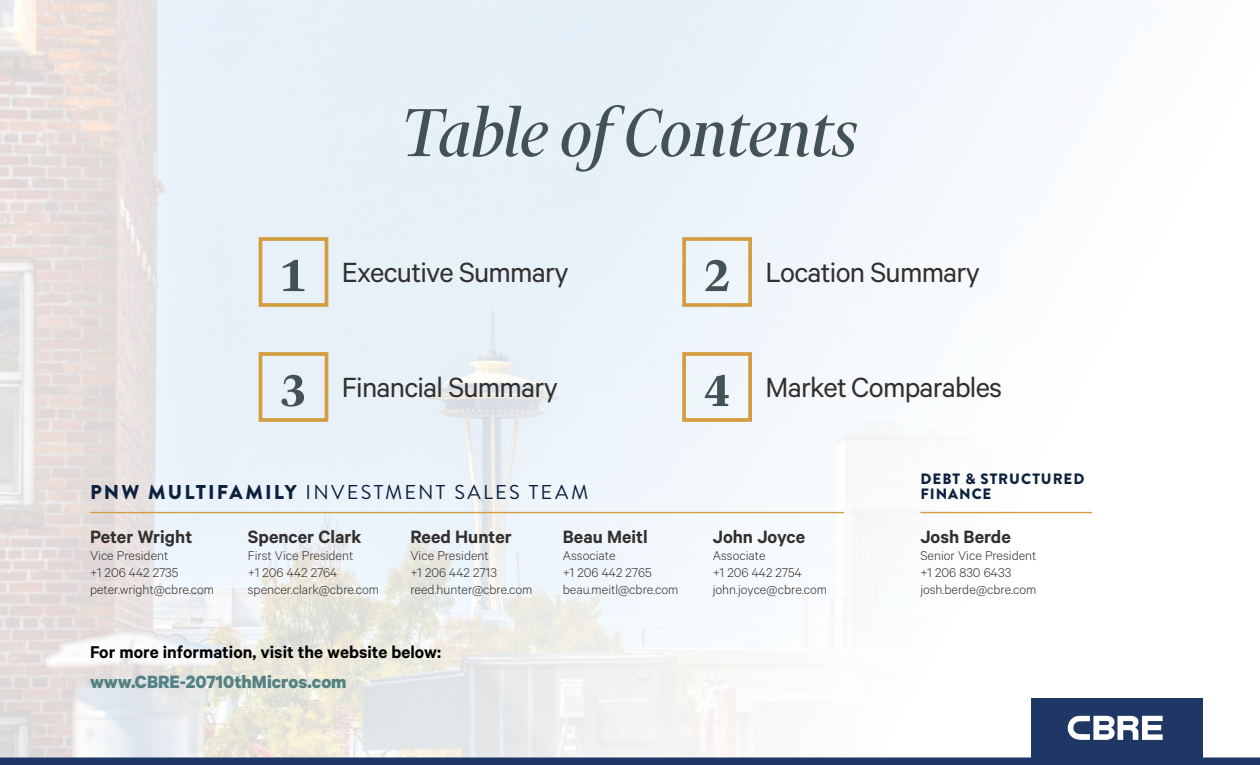
<style>
.page{position:relative;width:1260px;height:765px;background:#fff}
.page>*{position:absolute;margin:0;border:0;box-sizing:border-box;transform-origin:0 0}
.t1{font:italic 77.5px "Financier Display";color:#435254}
.t2{font:31.25px "Calibre";letter-spacing:-.025em;color:#322f2e}
.t3{font:600 20.12px "Calibre";color:#322f2e}
.t4{font:20px "Brandon Grotesque";letter-spacing:.115em;color:#0b213e}
.t5{font:700 20px "Calibre";color:#538184}
.t6{font:600 19.25px "Calibre";color:#000}
.t7{font:900 15px/15px "Brandon Grotesque";letter-spacing:.065em;color:#0b213e}
.t8{font:300 14.38px/17.2px "Calibre";color:#322f2e}
.s1{font-family:"Arnhem Pro";font-weight:900;font-size:50.75px;color:#435254}
.s2{font-weight:900}
</style>
<div class="page">
<img style="left:0;top:0;width:1260px;height:758px">
<div style="left:259px;top:237px;width:69px;height:70px;border:4px solid #d39d41"></div>
<div style="left:259px;top:352px;width:69px;height:70px;border:4px solid #d39d41"></div>
<div style="left:682px;top:352px;width:70px;height:70px;border:4px solid #d39d41"></div>
<div style="left:682px;top:237px;width:70px;height:70px;border:4px solid #d39d41"></div>
<div style="left:0;top:758px;width:1260px;height:7px;background:#1e3765"></div>
<div style="left:1031px;top:698px;width:172px;height:67px;background:#1e3765"></div>
<svg style="left:1068px;top:716px;width:95px;height:24px"></svg>
<hr style="left:90px;top:512px;width:754px;height:1px;background:#d39d41">
<hr style="left:920px;top:512px;width:172px;height:1px;background:#d39d41">
<h1 class="t1" style="left:401px;top:92px;width:458px">Table of Contents</h1>
<h2 class="t2" style="left:280px;top:254px;width:290px"><span class="s1">1</span> Executive Summary</h2>
<h2 class="t2" style="left:704px;top:254px;width:278px"><span class="s1">2</span> Location Summary</h2>
<h2 class="t2" style="left:280px;top:369px;width:279px"><span class="s1">3</span> Financial Summary</h2>
<h2 class="t2" style="left:704px;top:369px;width:300px"><span class="s1">4</span> Market Comparables</h2>
<h3 class="t4" style="left:90px;top:478px;width:500px"><span class="s2">PNW MULTIFAMILY</span> INVESTMENT SALES TEAM</h3>
<h3 class="t3" style="left:410px;top:524px;width:103px">Reed Hunter</h3>
<p class="t8" style="left:410px;top:546px;width:124px">Vice President<br>+1 206 442 2713 reed.hunter@cbre.com</p>
<h3 class="t3" style="left:90px;top:524px;width:104px">Peter Wright</h3>
<p class="t8" style="left:90px;top:546px;width:126px">Vice President<br>+1 206 442 2735 peter.wright@cbre.com</p>
<h3 class="t3" style="left:248px;top:524px;width:115px">Spencer Clark</h3>
<p class="t8" style="left:248px;top:546px;width:133px">First Vice President<br>+1 206 442 2764 spencer.clark@cbre.com</p>
<h3 class="t3" style="left:563px;top:524px;width:86px">Beau Meitl</h3>
<p class="t8" style="left:563px;top:546px;width:117px">Associate<br>+1 206 442 2765 beau.meitl@cbre.com</p>
<h3 class="t6" style="left:90px;top:641px;width:353px">For more information, visit the website below:</h3>
<h3 class="t5" style="left:90px;top:669px;width:258px">www.CBRE-20710thMicros.com</h3>
<h3 class="t3" style="left:713px;top:524px;width:94px">John Joyce</h3>
<p class="t8" style="left:713px;top:546px;width:116px">Associate<br>+1 206 442 2754 john.joyce@cbre.com</p>
<p class="t7" style="left:921px;top:471px;width:166px">DEBT &amp; STRUCTURED<br>FINANCE</p>
<h3 class="t3" style="left:920px;top:524px;width:92px">Josh Berde</h3>
<p class="t8" style="left:920px;top:546px;width:117px">Senior Vice President +1 206 830 6433 josh.berde@cbre.com</p>
</div>
